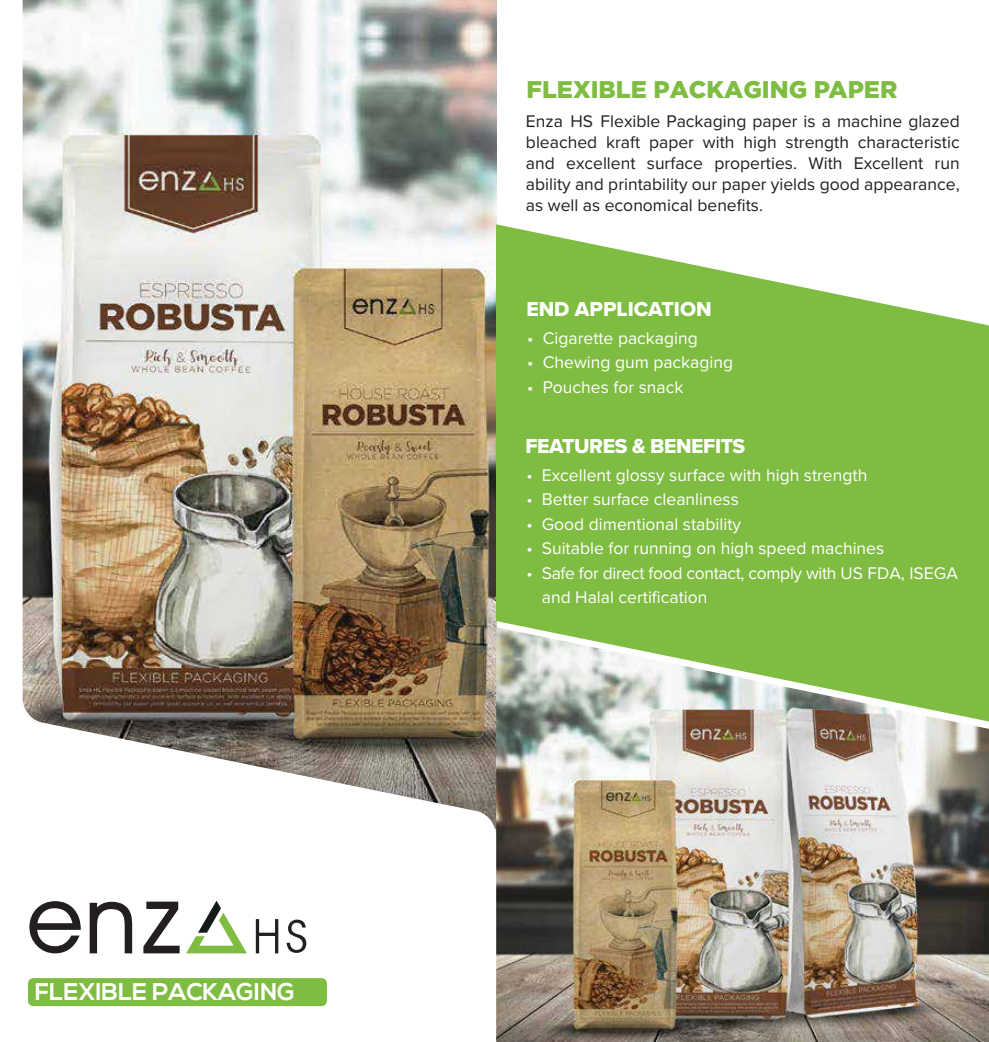
<style>
.page{position:relative;width:989px;height:1042px;background:#fff}
.page>*{position:absolute;margin:0;border:0;box-sizing:border-box;transform-origin:0 0}
.t1{font:900 24.15px "Gotham";color:#7fbc42}
.t2{font:700 24.15px "Nexa";color:#fff}
.t3{font:21px "Proxima Nova Extrabld";letter-spacing:-.02em;color:#fff}
.t4{font:21px "Proxima Nova Extrabld";color:#fff}
.t5{font:17.5px/21px "Proxima Nova";color:#231f20;text-align:justify}
.t6{font:17.5px "Proxima Nova";color:#fff}
.t7{font:17.5px/24.5px "Proxima Nova";letter-spacing:-.02em;color:#fff}
</style>
<div class="page">
<img style="left:22px;top:0;width:474px;height:1007px">
<svg style="left:256px;top:919px;width:22px;height:34px"></svg>
<svg style="left:287px;top:919px;width:19px;height:34px"></svg>
<svg style="left:29px;top:901px;width:52px;height:52px"></svg>
<svg style="left:90px;top:902px;width:42px;height:51px"></svg>
<svg style="left:143px;top:901px;width:37px;height:52px"></svg>
<svg style="left:186px;top:900px;width:61px;height:53px"></svg>
<div style="left:28px;top:978px;width:299px;height:28px;background:#7fbc42;border-radius:5px"></div>
<img style="left:496px;top:725px;width:493px;height:317px">
<svg style="left:496px;top:218px;width:493px;height:507px;background:#94c464"></svg>
<h1 class="t2" style="left:35px;top:978px;width:261px">FLEXIBLE PACKAGING</h1>
<h1 class="t1" style="left:526px;top:75px;width:372px">FLEXIBLE PACKAGING PAPER</h1>
<p class="t5" style="left:526px;top:111px;width:435px">Enza HS Flexible Packaging paper is a machine glazed bleached kraft paper with high strength characteristic and excellent surface properties. With Excellent run ability and printability our paper yields good appearance, as well as economical benefits.</p>
<p class="t4" style="left:526px;top:297px;width:187px">END APPLICATION</p>
<p class="t6" style="left:527px;top:327px;width:172px">• Cigarette packaging</p>
<p class="t6" style="left:527px;top:352px;width:207px">• Chewing gum packaging</p>
<p class="t6" style="left:527px;top:376px;width:158px">• Pouches for snack</p>
<p class="t3" style="left:525px;top:434px;width:221px">FEATURES &amp; BENEFITS</p>
<p class="t6" style="left:526px;top:465px;width:342px">• Excellent glossy surface with high strength</p>
<p class="t6" style="left:526px;top:489px;width:214px">• Better surface cleanliness</p>
<p class="t6" style="left:526px;top:514px;width:216px">• Good dimentional stability</p>
<p class="t6" style="left:526px;top:538px;width:359px">• Suitable for running on high speed machines</p>
<p class="t7" style="left:542px;top:561px;width:417px;text-indent:-15px">• Safe for direct food contact, comply with US FDA, ISEGA and Halal certification</p>
</div>
